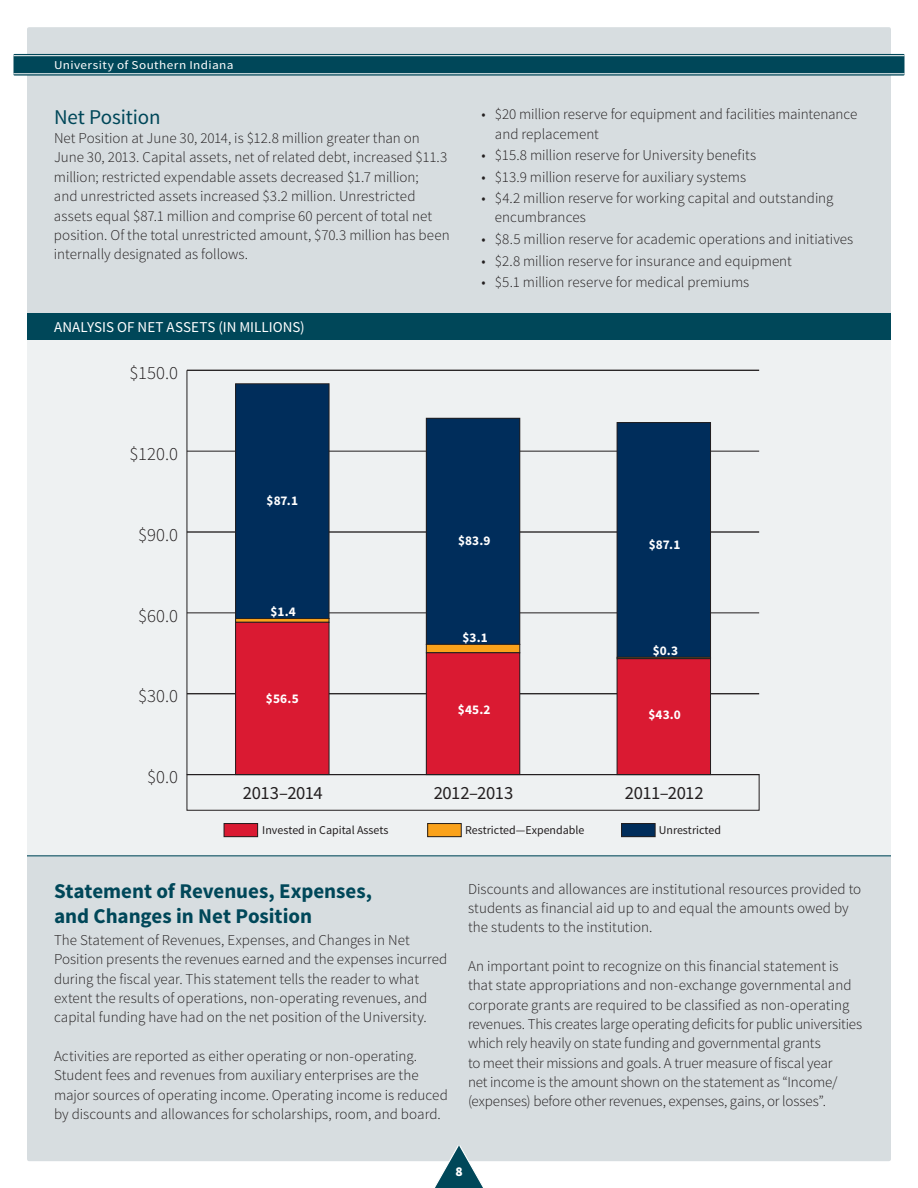
<style>
.page{position:relative;width:918px;height:1188px;background:#fff}
.page>*{position:absolute;margin:0;border:0;box-sizing:border-box;transform-origin:0 0}
.t1{font:700 21px/25.2px "Source Sans Pro";letter-spacing:-.005em;color:#004759}
.t2{font:21px "Source Sans Pro";color:#004759}
.t3{font:300 18.6px "Source Sans Pro";color:#231f20}
.t4{font:18.6px "Source Sans Pro";letter-spacing:-.015em;color:#231f20}
.t5{font:300 15px/19.4px "Source Sans Pro";color:#231f20}
.t6{font:15px "Source Sans Pro";color:#fff}
.t7{font:900 13.5px "Source Sans Pro";color:#fff}
.t8{font:700 13.35px "Source Sans Pro";letter-spacing:.01em;color:#fff}
.t9{font:12px "Source Sans Pro";color:#231f20}
.t10{font:12px "Source Sans Pro";letter-spacing:.03em;color:#fff;scale:1.1 1}
</style>
<div class="page">
<div style="left:27px;top:27px;width:864px;height:1134px;background:#d7dde0;border-radius:2px"></div>
<div style="left:14px;top:54px;width:891px;height:22px;background:#004759"></div>
<svg style="left:435px;top:1145px;width:48px;height:43px"></svg>
<hr style="left:13px;top:73px;width:892px;height:1px;background:#fff">
<hr style="left:13px;top:55px;width:892px;height:1px;background:#fff">
<div style="left:27px;top:340px;width:864px;height:516px;background:#eef1f2"></div>
<div style="left:224px;top:824px;width:34px;height:13px;background:#da1a32"></div>
<div style="left:224px;top:823px;width:34px;height:14px;border:1px solid #231f20"></div>
<div style="left:428px;top:824px;width:33px;height:13px;background:#faa21b"></div>
<div style="left:428px;top:823px;width:33px;height:14px;border:1px solid #231f20"></div>
<div style="left:622px;top:824px;width:33px;height:13px;background:#002d5b"></div>
<div style="left:621px;top:823px;width:34px;height:14px;border:1px solid #231f20"></div>
<hr style="left:187px;top:370px;width:1px;height:405px;background:#231f20">
<hr style="left:187px;top:693px;width:572px;height:1px;background:#231f20">
<hr style="left:187px;top:613px;width:572px;height:1px;background:#231f20">
<hr style="left:187px;top:531px;width:572px;height:2px;background:#231f20">
<hr style="left:187px;top:451px;width:572px;height:1px;background:#231f20">
<hr style="left:187px;top:370px;width:572px;height:1px;background:#231f20">
<div style="left:236px;top:384px;width:93px;height:235px;background:#002d5b"></div>
<div style="left:235px;top:384px;width:94px;height:235px;border:1px solid #231f20"></div>
<div style="left:426px;top:418px;width:94px;height:226px;background:#002d5b"></div>
<div style="left:426px;top:418px;width:94px;height:227px;border:1px solid #231f20"></div>
<div style="left:617px;top:423px;width:94px;height:234px;background:#002d5b"></div>
<div style="left:617px;top:422px;width:94px;height:236px;border:1px solid #231f20"></div>
<div style="left:235px;top:618px;width:94px;height:4px;border:1px solid #231f20"></div>
<div style="left:426px;top:644px;width:94px;height:9px;background:#faa21b"></div>
<div style="left:426px;top:644px;width:94px;height:9px;border:1px solid #231f20"></div>
<div style="left:617px;top:657px;width:94px;height:2px;border:1px solid #231f20"></div>
<div style="left:236px;top:622px;width:93px;height:153px;background:#da1a32"></div>
<div style="left:235px;top:622px;width:94px;height:153px;border:1px solid #231f20"></div>
<div style="left:426px;top:653px;width:94px;height:122px;background:#da1a32"></div>
<div style="left:426px;top:653px;width:94px;height:122px;border:1px solid #231f20"></div>
<div style="left:617px;top:659px;width:94px;height:116px;background:#da1a32"></div>
<div style="left:617px;top:659px;width:94px;height:116px;border:1px solid #231f20"></div>
<div style="left:187px;top:774px;width:572px;height:37px;border:1px solid #231f20"></div>
<div style="left:27px;top:313px;width:864px;height:27px;background:#004759"></div>
<hr style="left:27px;top:855px;width:864px;height:1px;background:#004759">
<p class="t10" style="left:54px;top:58px;width:165px">University of Southern Indiana</p>
<h1 class="t2" style="left:54px;top:104px;width:108px">Net Position</h1>
<p class="t5" style="left:54px;top:129px;width:397px">Net Position at June 30, 2014, is $12.8 million greater than on June 30, 2013. Capital assets, net of related debt, increased $11.3 million; restricted expendable assets decreased $1.7 million;<br>and unrestricted assets increased $3.2 million. Unrestricted assets equal $87.1 million and comprise 60 percent of total net position. Of the total unrestricted amount, $70.3 million has been internally designated as follows.</p>
<p class="t6" style="left:54px;top:318px;width:252px">ANALYSIS OF NET ASSETS (IN MILLIONS)</p>
<p class="t3" style="left:129px;top:362px;width:50px">$150.0</p>
<p class="t5" style="left:495px;top:105px;width:364px;text-indent:-14px">• $20 million reserve for equipment and facilities maintenance and replacement</p>
<p class="t5" style="left:481px;top:146px;width:276px">• $15.8 million reserve for University benefits</p>
<p class="t5" style="left:481px;top:167px;width:266px">• $13.9 million reserve for auxiliary systems</p>
<p class="t5" style="left:495px;top:189px;width:340px;text-indent:-14px">• $4.2 million reserve for working capital and outstanding encumbrances</p>
<p class="t5" style="left:481px;top:229px;width:373px">• $8.5 million reserve for academic operations and initiatives</p>
<p class="t5" style="left:481px;top:251px;width:312px">• $2.8 million reserve for insurance and equipment</p>
<p class="t5" style="left:481px;top:272px;width:269px">• $5.1 million reserve for medical premiums</p>
<p class="t3" style="left:129px;top:442px;width:50px">$120.0</p>
<p class="t3" style="left:138px;top:523px;width:41px">$90.0</p>
<p class="t3" style="left:138px;top:604px;width:41px">$60.0</p>
<p class="t3" style="left:138px;top:685px;width:41px">$30.0</p>
<p class="t8" style="left:267px;top:492px;width:33px">$87.1</p>
<p class="t8" style="left:271px;top:603px;width:27px">$1.4</p>
<p class="t8" style="left:266px;top:690px;width:34px">$56.5</p>
<p class="t8" style="left:458px;top:532px;width:34px">$83.9</p>
<p class="t8" style="left:463px;top:629px;width:27px">$3.1</p>
<p class="t8" style="left:458px;top:701px;width:34px">$45.2</p>
<p class="t8" style="left:649px;top:536px;width:33px">$87.1</p>
<p class="t8" style="left:653px;top:642px;width:27px">$0.3</p>
<p class="t8" style="left:648px;top:706px;width:34px">$43.0</p>
<p class="t3" style="left:147px;top:766px;width:32px">$0.0</p>
<p class="t4" style="left:243px;top:782px;width:81px">2013–2014</p>
<p class="t4" style="left:434px;top:782px;width:81px">2012–2013</p>
<p class="t4" style="left:625px;top:782px;width:80px">2011–2012</p>
<p class="t9" style="left:262px;top:823px;width:128px">Invested in Capital Assets</p>
<p class="t9" style="left:465px;top:823px;width:121px">Restricted—Expendable</p>
<p class="t9" style="left:659px;top:823px;width:64px">Unrestricted</p>
<h1 class="t1" style="left:54px;top:879px;width:320px">Statement of Revenues, Expenses, and Changes in Net Position</h1>
<p class="t5" style="left:54px;top:930px;width:395px">The Statement of Revenues, Expenses, and Changes in Net Position presents the revenues earned and the expenses incurred during the fiscal year. This statement tells the reader to what extent the results of operations, non-operating revenues, and capital funding have had on the net position of the University.</p>
<p class="t5" style="left:54px;top:1046px;width:395px">Activities are reported as either operating or non-operating.<br>Student fees and revenues from auxiliary enterprises are the major sources of operating income. Operating income is reduced by discounts and allowances for scholarships, room, and board.</p>
<p class="t5" style="left:468px;top:879px;width:395px">Discounts and allowances are institutional resources provided to students as financial aid up to and equal the amounts owed by the students to the institution.</p>
<p class="t5" style="left:468px;top:956px;width:396px">An important point to recognize on this financial statement is that state appropriations and non-exchange governmental and corporate grants are required to be classified as non-operating revenues. This creates large operating deficits for public universities which rely heavily on state funding and governmental grants<br>to meet their missions and goals. A truer measure of fiscal year<br>net income is the amount shown on the statement as “Income/ (expenses) before other revenues, expenses, gains, or losses”.</p>
<p class="t7" style="left:455px;top:1163px;width:9px">8</p>
</div>
